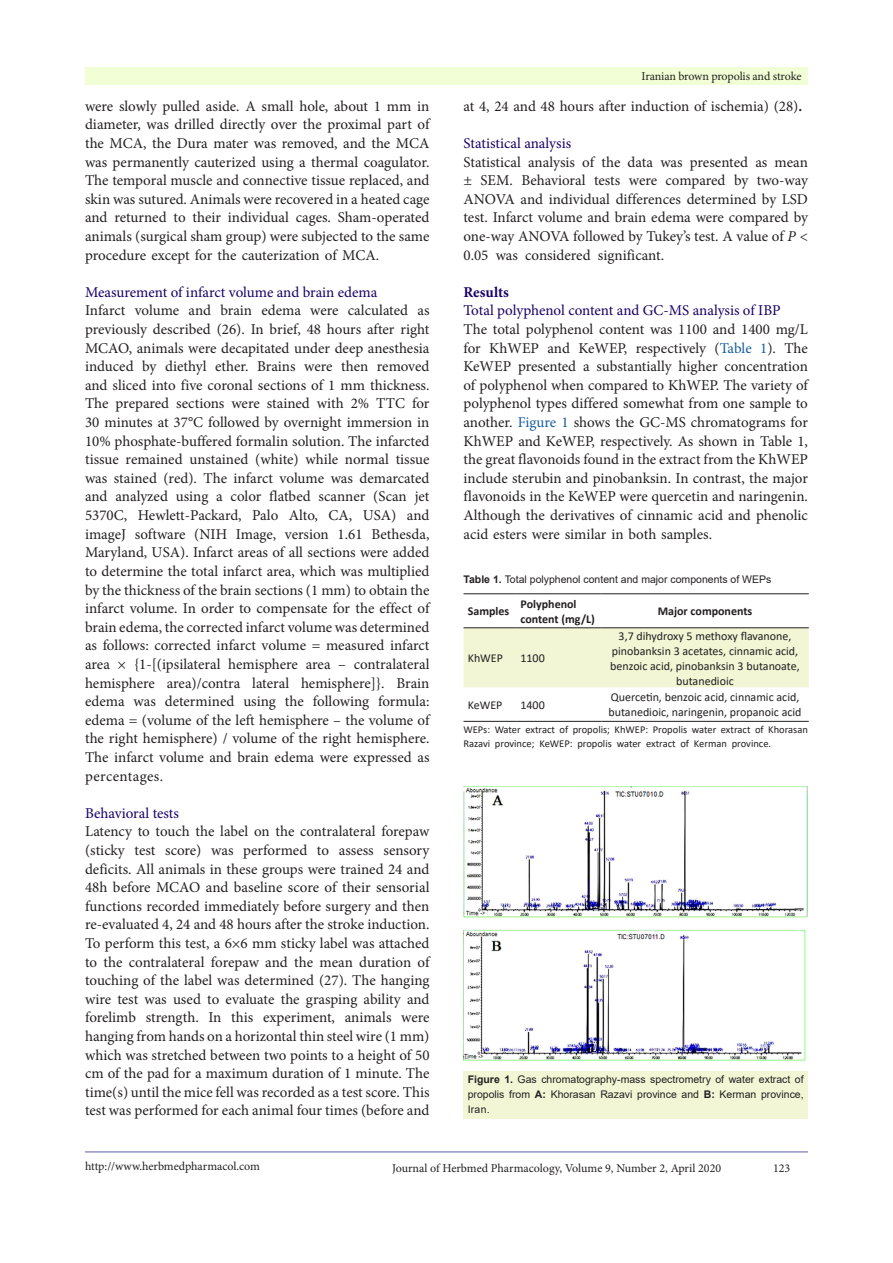
<style>
.page{position:relative;width:893px;height:1263px;background:#fff}
.page>*{position:absolute;margin:0;border:0;box-sizing:border-box;transform-origin:0 0}
.t1{font:15px/18.6px "Minion Pro";color:#231f20;text-align:justify}
.t2{font:15px "Minion Pro";letter-spacing:-.005em;color:#190066}
.t3{font:700 15px "Minion Pro";color:#190066}
.t4{font:12px/15px "Calibri";color:#231f20;text-align:center}
.t5{font:12px "Minion Pro";letter-spacing:-.005em;color:#231f20}
.t6{font:700 12px/15px "Calibri";color:#231f20}
.t7{font:10.5px/15px "Arial";color:#231f20;text-align:justify}
.t8{font:10.5px/13.5px "Calibri";color:#231f20}
.s1{font-weight:700}
.s2{font-style:italic}
.s3{color:#175d9e}
</style>
<div class="page">
<hr style="left:85px;top:1152px;width:723px;height:1px;background:#5e5ca5">
<div style="left:85px;top:68px;width:723px;height:17px;background:#f2ffd6"></div>
<div style="left:463px;top:628px;width:346px;height:59px;background:#f2f6d5"></div>
<hr style="left:463px;top:593px;width:53px;height:1px;background:#231f20">
<hr style="left:516px;top:593px;width:85px;height:1px;background:#231f20">
<hr style="left:601px;top:593px;width:208px;height:1px;background:#231f20">
<hr style="left:463px;top:627px;width:53px;height:1px;background:#231f20">
<hr style="left:516px;top:627px;width:85px;height:1px;background:#231f20">
<hr style="left:601px;top:627px;width:208px;height:1px;background:#231f20">
<hr style="left:463px;top:721px;width:53px;height:1px;background:#231f20">
<hr style="left:516px;top:721px;width:85px;height:1px;background:#231f20">
<hr style="left:601px;top:721px;width:208px;height:1px;background:#231f20">
<div style="left:463px;top:1071px;width:345px;height:47px;background:#f2f6d5"></div>
<img style="left:463px;top:787px;width:345px;height:274px">
<p class="t1" style="left:85px;top:97px;width:346px">were slowly pulled aside. A small hole, about 1 mm in diameter, was drilled directly over the proximal part of the MCA, the Dura mater was removed, and the MCA was permanently cauterized using a thermal coagulator.<br>The temporal muscle and connective tissue replaced, and skin was sutured. Animals were recovered in a heated cage and returned to their individual cages. Sham-operated animals (surgical sham group) were subjected to the same procedure except for the cauterization of MCA.</p>
<p class="t2" style="left:85px;top:282px;width:294px">Measurement of infarct volume and brain edema</p>
<p class="t1" style="left:85px;top:301px;width:346px">Infarct volume and brain edema were calculated as previously described (26). In brief, 48 hours after right MCAO, animals were decapitated under deep anesthesia induced by diethyl ether. Brains were then removed and sliced into five coronal sections of 1 mm thickness.<br>The prepared sections were stained with 2% TTC for 30 minutes at 37°C followed by overnight immersion in 10% phosphate-buffered formalin solution. The infarcted tissue remained unstained (white) while normal tissue was stained (red). The infarct volume was demarcated and analyzed using a color flatbed scanner (Scan jet 5370C, Hewlett-Packard, Palo Alto, CA, USA) and imageJ software (NIH Image, version 1.61 Bethesda, Maryland, USA). Infarct areas of all sections were added to determine the total infarct area, which was multiplied by the thickness of the brain sections (1 mm) to obtain the infarct volume. In order to compensate for the effect of brain edema, the corrected infarct volume was determined as follows: corrected infarct volume = measured infarct area × {1-[(ipsilateral hemisphere area – contralateral hemisphere area)/contra lateral hemisphere]}. Brain edema was determined using the following formula: edema = (volume of the left hemisphere – the volume of the right hemisphere) / volume of the right hemisphere.<br>The infarct volume and brain edema were expressed as percentages.</p>
<p class="t2" style="left:85px;top:803px;width:95px">Behavioral tests</p>
<p class="t1" style="left:85px;top:822px;width:346px">Latency to touch the label on the contralateral forepaw (sticky test score) was performed to assess sensory deficits. All animals in these groups were trained 24 and 48h before MCAO and baseline score of their sensorial functions recorded immediately before surgery and then re-evaluated 4, 24 and 48 hours after the stroke induction.<br>To perform this test, a 6×6 mm sticky label was attached to the contralateral forepaw and the mean duration of touching of the label was determined (27). The hanging wire test was used to evaluate the grasping ability and forelimb strength. In this experiment, animals were hanging from hands on a horizontal thin steel wire (1 mm) which was stretched between two points to a height of 50 cm of the pad for a maximum duration of 1 minute. The time(s) until the mice fell was recorded as a test score. This test was performed for each animal four times (before and</p>
<p class="t5" style="left:642px;top:68px;width:161px">Iranian brown propolis and stroke</p>
<p class="t1" style="left:463px;top:97px;width:340px">at 4, 24 and 48 hours after induction of ischemia) (28)<span class="s1">.</span></p>
<p class="t2" style="left:463px;top:133px;width:109px">Statistical analysis</p>
<p class="t1" style="left:463px;top:153px;width:346px">Statistical analysis of the data was presented as mean ± SEM. Behavioral tests were compared by two-way ANOVA and individual differences determined by LSD test. Infarct volume and brain edema were compared by one-way ANOVA followed by Tukey’s test. A value of <span class="s2">P</span> &lt; 0.05 was considered significant.</p>
<p class="t3" style="left:463px;top:281px;width:47px">Results</p>
<p class="t2" style="left:463px;top:301px;width:319px">Total polyphenol content and GC-MS analysis of IBP</p>
<p class="t1" style="left:463px;top:320px;width:346px">The total polyphenol content was 1100 and 1400 mg/L for KhWEP and KeWEP, respectively (<span class="s3">Table 1</span>). The KeWEP presented a substantially higher concentration of polyphenol when compared to KhWEP. The variety of polyphenol types differed somewhat from one sample to another. <span class="s3">Figure 1</span> shows the GC-MS chromatograms for KhWEP and KeWEP, respectively. As shown in Table 1, the great flavonoids found in the extract from the KhWEP include sterubin and pinobanksin. In contrast, the major flavonoids in the KeWEP were quercetin and naringenin.<br>Although the derivatives of cinnamic acid and phenolic acid esters were similar in both samples.</p>
<p class="t7" style="left:463px;top:572px;width:309px"><span class="s1">Table 1.</span> Total polyphenol content and major components of WEPs</p>
<p class="t6" style="left:468px;top:604px;width:43px">Samples</p>
<p class="t6" style="left:520px;top:596px;width:76px">Polyphenol content (mg/L)</p>
<p class="t6" style="left:658px;top:604px;width:96px">Major components</p>
<p class="t4" style="left:468px;top:650px;width:37px">KhWEP</p>
<p class="t4" style="left:520px;top:650px;width:26px">1100</p>
<p class="t4" style="left:610px;top:628px;width:191px">3,7 dihydroxy 5 methoxy flavanone, pinobanksin 3 acetates, cinnamic acid, benzoic acid, pinobanksin 3 butanoate, butanedioic</p>
<p class="t4" style="left:468px;top:697px;width:36px">KeWEP</p>
<p class="t4" style="left:520px;top:697px;width:26px">1400</p>
<p class="t4" style="left:608px;top:689px;width:195px;text-align:left">Quercetin, benzoic acid, cinnamic acid, butanedioic, naringenin, propanoic acid</p>
<p class="t8" style="left:463px;top:723px;width:346px">WEPs: Water extract of propolis; KhWEP: Propolis water extract of Khorasan<br>Razavi province; KeWEP: propolis water extract of Kerman province.</p>
<p class="t7" style="left:468px;top:1071px;width:337px"><span class="s1">Figure 1.</span> Gas chromatography-mass spectrometry of water extract of propolis from <span class="s1">A:</span> Khorasan Razavi province and <span class="s1">B:</span> Kerman province, Iran.</p>
<p class="t5" style="left:85px;top:1158px;width:177px">http://www.herbmedpharmacol.com</p>
<p class="t5" style="left:392px;top:1160px;width:331px">Journal of Herbmed Pharmacology, Volume 9, Number 2, April 2020</p>
<p class="t5" style="left:773px;top:1160px;width:19px">123</p>
</div>
